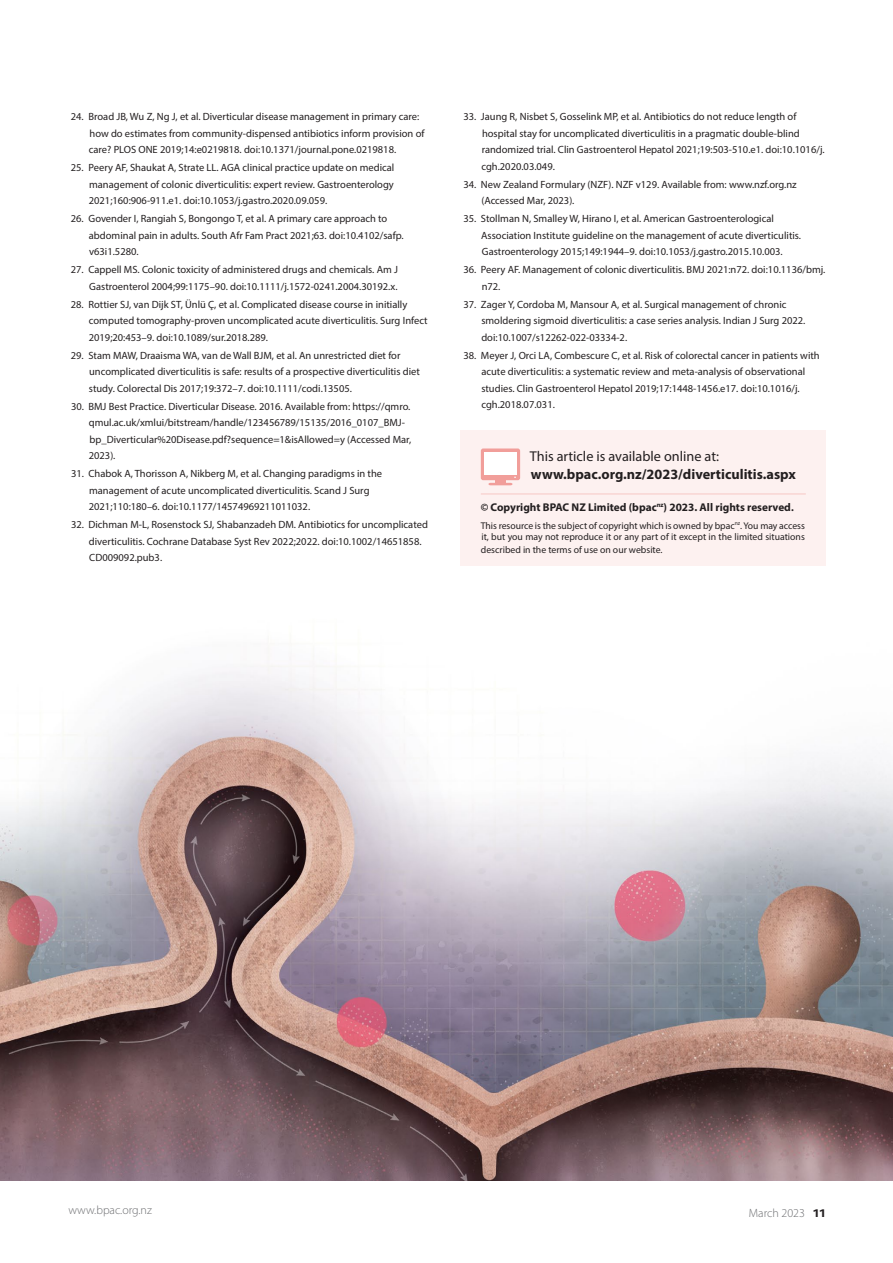
<style>
.page{position:relative;width:893px;height:1263px;background:#fff}
.page>*{position:absolute;margin:0;border:0;box-sizing:border-box;transform-origin:0 0}
.Body{font:700 14.25px "Myriad Pro";color:#231f20}
.Body_Line_Space{font:14.25px "Myriad Pro";color:#231f20}
.t1{font:300 12px "Myriad Pro";color:#6c6d70}
.Body-2{font:700 11.25px "Myriad Pro";color:#231f20}
.Indented_Ref{font:10.5px/16.5px "Myriad Pro";color:#231f20}
.Body-3{font:9.75px/12.1px "Myriad Pro";color:#231f20;text-align:justify}
.s1{font-size:10.5px}
.s2{font-weight:600;font-size:15.75px;color:#231f20}
</style>
<div class="page">
<img style="left:0;top:665px;width:893px;height:515px">
<div style="left:460px;top:430px;width:365px;height:136px;background:#fdf1f0"></div>
<div style="left:481px;top:448px;width:39px;height:32px;background:#f19e9a;border-radius:2px"></div>
<div style="left:484px;top:452px;width:32px;height:23px;background:#fff"></div>
<svg style="left:488px;top:476px;width:28px;height:9px"></svg>
<hr style="left:481px;top:493px;width:325px;height:2px;background:#f9d5d3">
<p class="Indented_Ref" style="left:89px;top:108px;width:337px;text-indent:-18px">24. Broad JB, Wu Z, Ng J, et al. Diverticular disease management in primary care: how do estimates from community-dispensed antibiotics inform provision of care? PLOS ONE 2019;14:e0219818. doi:10.1371/journal.pone.0219818.</p>
<p class="Indented_Ref" style="left:89px;top:159px;width:307px;text-align:justify;text-indent:-18px">25. Peery AF, Shaukat A, Strate LL. AGA clinical practice update on medical management of colonic diverticulitis: expert review. Gastroenterology 2021;160:906-911.e1. doi:10.1053/j.gastro.2020.09.059.</p>
<p class="Indented_Ref" style="left:89px;top:210px;width:316px;text-indent:-18px">26. Govender I, Rangiah S, Bongongo T, et al. A primary care approach to abdominal pain in adults. South Afr Fam Pract 2021;63. doi:10.4102/safp. v63i1.5280.</p>
<p class="Indented_Ref" style="left:71px;top:261px;width:329px;text-align:right">27. Cappell MS. Colonic toxicity of administered drugs and chemicals. Am J<br>Gastroenterol 2004;99:1175–90. doi:10.1111/j.1572-0241.2004.30192.x.</p>
<p class="Indented_Ref" style="left:89px;top:296px;width:340px;text-indent:-18px">28. Rottier SJ, van Dijk ST, Ünlü Ç, et al. Complicated disease course in initially computed tomography-proven uncomplicated acute diverticulitis. Surg Infect<br>2019;20:453–9. doi:10.1089/sur.2018.289.</p>
<p class="Indented_Ref" style="left:89px;top:347px;width:333px;text-indent:-18px">29. Stam MAW, Draaisma WA, van de Wall BJM, et al. An unrestricted diet for uncomplicated diverticulitis is safe: results of a prospective diverticulitis diet study. Colorectal Dis 2017;19:372–7. doi:10.1111/codi.13505.</p>
<p class="Indented_Ref" style="left:89px;top:398px;width:324px;text-indent:-18px">30. BMJ Best Practice. Diverticular Disease. 2016. Available from: https://qmro. qmul.ac.uk/xmlui/bitstream/handle/123456789/15135/2016_0107_BMJ&shy;bp_Diverticular%20Disease.pdf?sequence=1&amp;isAllowed=y (Accessed Mar, 2023).</p>
<p class="Indented_Ref" style="left:89px;top:465px;width:295px;text-indent:-18px">31. Chabok A, Thorisson A, Nikberg M, et al. Changing paradigms in the management of acute uncomplicated diverticulitis. Scand J Surg<br>2021;110:180–6. doi:10.1177/14574969211011032.</p>
<p class="Indented_Ref" style="left:89px;top:516px;width:341px;text-indent:-18px">32. Dichman M-L, Rosenstock SJ, Shabanzadeh DM. Antibiotics for uncomplicated diverticulitis. Cochrane Database Syst Rev 2022;2022. doi:10.1002/14651858.<br>CD009092.pub3.</p>
<p class="Indented_Ref" style="left:481px;top:108px;width:345px;text-indent:-18px">33. Jaung R, Nisbet S, Gosselink MP, et al. Antibiotics do not reduce length of hospital stay for uncomplicated diverticulitis in a pragmatic double-blind randomized trial. Clin Gastroenterol Hepatol 2021;19:503-510.e1. doi:10.1016/j. cgh.2020.03.049.</p>
<p class="Indented_Ref" style="left:481px;top:176px;width:317px;text-indent:-18px">34. New Zealand Formulary (NZF). NZF v129. Available from: www.nzf.org.nz (Accessed Mar, 2023).</p>
<p class="Indented_Ref" style="left:481px;top:210px;width:321px;text-indent:-18px">35. Stollman N, Smalley W, Hirano I, et al. American Gastroenterological<br>Association Institute guideline on the management of acute diverticulitis.<br>Gastroenterology 2015;149:1944–9. doi:10.1053/j.gastro.2015.10.003.</p>
<p class="Indented_Ref" style="left:482px;top:261px;width:345px;text-indent:-18px">36. Peery AF. Management of colonic diverticulitis. BMJ 2021:n72. doi:10.1136/bmj. n72.</p>
<p class="Indented_Ref" style="left:481px;top:296px;width:326px;text-indent:-18px">37. Zager Y, Cordoba M, Mansour A, et al. Surgical management of chronic smoldering sigmoid diverticulitis: a case series analysis. Indian J Surg 2022. doi:10.1007/s12262-022-03334-2.</p>
<p class="Indented_Ref" style="left:481px;top:347px;width:340px;text-indent:-18px">38. Meyer J, Orci LA, Combescure C, et al. Risk of colorectal cancer in patients with acute diverticulitis: a systematic review and meta-analysis of observational studies. Clin Gastroenterol Hepatol 2019;17:1448-1456.e17. doi:10.1016/j. cgh.2018.07.031.</p>
<p class="Body_Line_Space" style="left:530px;top:447px;width:191px">This article is available online at:</p>
<p class="Body" style="left:531px;top:465px;width:266px">www.bpac.org.nz/2023/diverticulitis.aspx</p>
<p class="Body-2" style="left:481px;top:500px;width:315px">© Copyright BPAC NZ Limited (bpac<sup>nz</sup>) 2023. All rights reserved<span class="s1">.</span></p>
<p class="Body-3" style="left:481px;top:519px;width:326px">This resource is the subject of copyright which is owned by bpac<sup>nz</sup>. You may access it, but you may not reproduce it or any part of it except in the limited situations described in the terms of use on our website.</p>
<p class="t1" style="left:69px;top:1202px;width:85px">www.bpac.org.nz</p>
<p class="t1" style="left:749px;top:1206px;width:78px">March 2023 <span class="s2">11</span></p>
</div>
